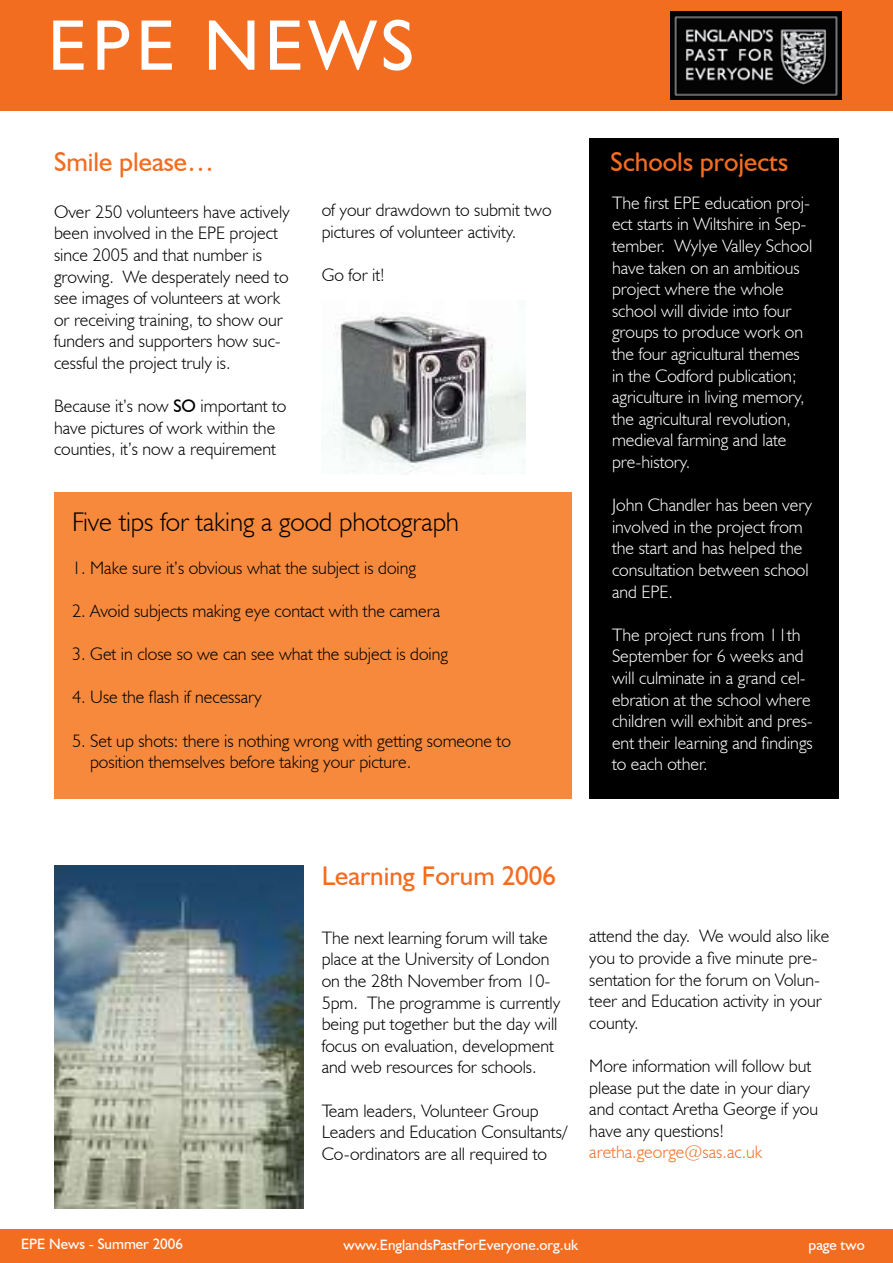
<style>
.page{position:relative;width:893px;height:1263px;background:#fff}
.page>*{position:absolute;margin:0;border:0;box-sizing:border-box;transform-origin:0 0}
.t1{font:72px "Humanist 521 BT";letter-spacing:.07em;color:#fff}
.t2{font:27px "Humanist 521 BT";color:#f36d21}
.t3{font:300 27px "Humanist 521 BT";color:#000}
.t4{font:300 18px/21.6px "Humanist 521 BT";color:#000}
.t5{font:300 18px/21.6px "Humanist 521 BT";color:#fff}
.t6{font:300 18px "Humanist 521 BT";color:#f36d21}
.t7{font:15px "Humanist 521 BT";color:#fff}
.s1{font-weight:400}
</style>
<div class="page">
<div style="left:0;top:0;width:893px;height:110px;background:#f36d21"></div>
<img style="left:670px;top:11px;width:171px;height:89px">
<div style="left:0;top:1229px;width:893px;height:34px;background:#f36d21"></div>
<div style="left:589px;top:138px;width:250px;height:660px;background:#000"></div>
<img style="left:54px;top:866px;width:250px;height:343px">
<div style="left:54px;top:492px;width:517px;height:306px;background:#f6893c"></div>
<img style="left:333px;top:313px;width:193px;height:161px">
<h1 class="t1" style="left:48px;top:1px;width:368px">EPE NEWS</h1>
<h2 class="t2" style="left:54px;top:145px;width:162px">Smile please…</h2>
<p class="t4" style="left:54px;top:200px;width:237px">Over 250 volunteers have actively been involved in the EPE project since 2005 and that number is growing. We desperately need to see images of volunteers at work or receiving training, to show our funders and supporters how suc&shy;cessful the project truly is.</p>
<p class="t4" style="left:54px;top:395px;width:234px">Because it’s now <span class="s1">SO</span> important to have pictures of work within the counties, it’s now a requirement</p>
<p class="t4" style="left:322px;top:199px;width:231px">of your drawdown to submit two pictures of volunteer activity.</p>
<p class="t4" style="left:322px;top:264px;width:65px">Go for it!</p>
<h2 class="t3" style="left:72px;top:505px;width:389px">Five tips for taking a good photograph</h2>
<p class="t4" style="left:72px;top:556px;width:346px">1. Make sure it’s obvious what the subject is doing</p>
<p class="t4" style="left:72px;top:600px;width:370px">2. Avoid subjects making eye contact with the camera</p>
<p class="t4" style="left:72px;top:643px;width:378px">3. Get in close so we can see what the subject is doing</p>
<p class="t4" style="left:72px;top:686px;width:191px">4. Use the flash if necessary</p>
<p class="t4" style="left:90px;top:729px;width:422px;text-indent:-18px">5. Set up shots: there is nothing wrong with getting someone to position themselves before taking your picture.</p>
<h2 class="t2" style="left:610px;top:145px;width:179px">Schools projects</h2>
<p class="t5" style="left:612px;top:191px;width:202px">The first EPE education proj&shy;ect starts in Wiltshire in Sep&shy;tember. Wylye Valley School have taken on an ambitious project where the whole school will divide into four groups to produce work on the four agricultural themes in the Codford publication; agriculture in living memory, the agricultural revolution, medieval farming and late pre-history.</p>
<p class="t5" style="left:612px;top:494px;width:201px">John Chandler has been very involved in the project from the start and has helped the consultation between school and EPE.</p>
<p class="t5" style="left:612px;top:623px;width:202px">The project runs from 11th<br>September for 6 weeks and will culminate in a grand cel&shy;ebration at the school where children will exhibit and pres&shy;ent their learning and findings to each other.</p>
<h2 class="t2" style="left:322px;top:859px;width:236px">Learning Forum 2006</h2>
<p class="t4" style="left:322px;top:926px;width:240px">The next learning forum will take place at the University of London on the 28th November from 10-<br>5pm. The programme is currently being put together but the day will focus on evaluation, development and web resources for schools.</p>
<p class="t4" style="left:322px;top:1099px;width:247px">Team leaders, Volunteer Group<br>Leaders and Education Consultants/<br>Co-ordinators are all required to</p>
<p class="t4" style="left:589px;top:925px;width:242px">attend the day. We would also like you to provide a five minute pre&shy;sentation for the forum on Volun&shy;teer and Education activity in your county.</p>
<p class="t4" style="left:589px;top:1055px;width:230px">More information will follow but please put the date in your diary and contact Aretha George if you have any questions!</p>
<p class="t6" style="left:589px;top:1141px;width:174px">aretha.george@sas.ac.uk</p>
<p class="t7" style="left:21px;top:1235px;width:163px">EPE News - Summer 2006</p>
<p class="t7" style="left:344px;top:1235px;width:236px">www.EnglandsPastForEveryone.org.uk</p>
<p class="t7" style="left:808px;top:1236px;width:58px">page two</p>
</div>
